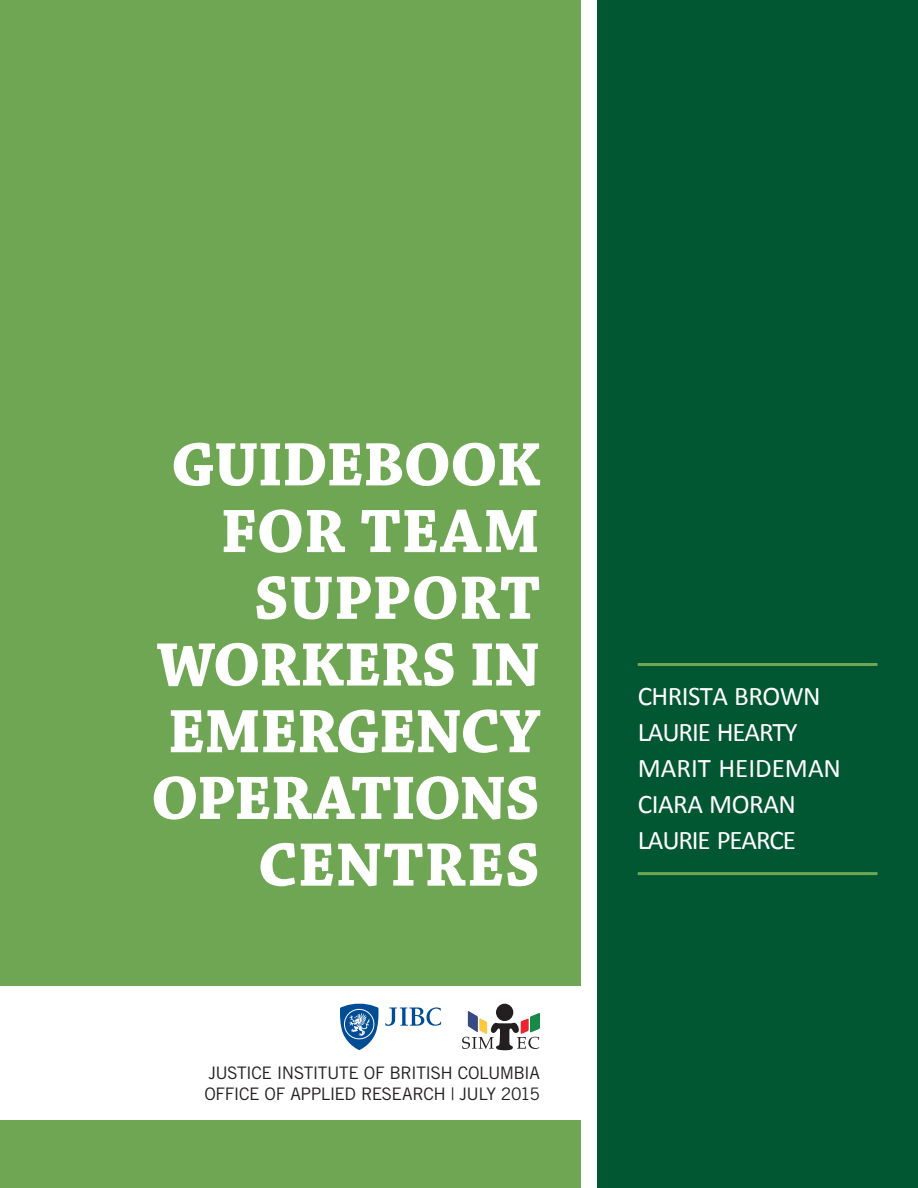
<style>
.page{position:relative;width:918px;height:1188px;background:#fff}
.page>*{position:absolute;margin:0;border:0;box-sizing:border-box;transform-origin:0 0}
.t1{font:700 64.8px/66.8px "Chaparral Pro";letter-spacing:-.01em;color:#fff;text-align:right}
.t2{font:27px/36px "Calibri";letter-spacing:-.02em;color:#fff}
.t3{font:17.25px/21.3px "Trade Gothic LT Std";letter-spacing:-.03em;color:#231f20}
</style>
<div class="page">
<div style="left:597px;top:0;width:321px;height:1188px;background:#015732"></div>
<div style="left:0;top:0;width:580px;height:986px;background:#6fa653"></div>
<hr style="left:638px;top:663px;width:240px;height:3px;background:#6fa653">
<hr style="left:638px;top:872px;width:240px;height:3px;background:#6fa653">
<div style="left:0;top:1120px;width:580px;height:68px;background:#6fa653"></div>
<svg style="left:385px;top:1007px;width:56px;height:19px"></svg>
<svg style="left:340px;top:1004px;width:39px;height:46px"></svg>
<div style="left:496px;top:1004px;width:17px;height:17px;background:#231f20;border-radius:50%"></div>
<svg style="left:462px;top:1011px;width:78px;height:39px"></svg>
<h1 class="t1" style="left:151px;top:434px;width:391px">GUIDEBOOK<br>FOR TEAM<br>SUPPORT<br>WORKERS IN<br>EMERGENCY<br>OPERATIONS<br>CENTRES</h1>
<p class="t3" style="left:204px;top:1062px;width:337px">JUSTICE INSTITUTE OF BRITISH COLUMBIA<br>OFFICE OF APPLIED RESEARCH | JULY 2015</p>
<h2 class="t2" style="left:638px;top:679px;width:205px">CHRISTA BROWN<br>LAURIE HEARTY<br>MARIT HEIDEMAN<br>CIARA MORAN<br>LAURIE PEARCE</h2>
</div>
